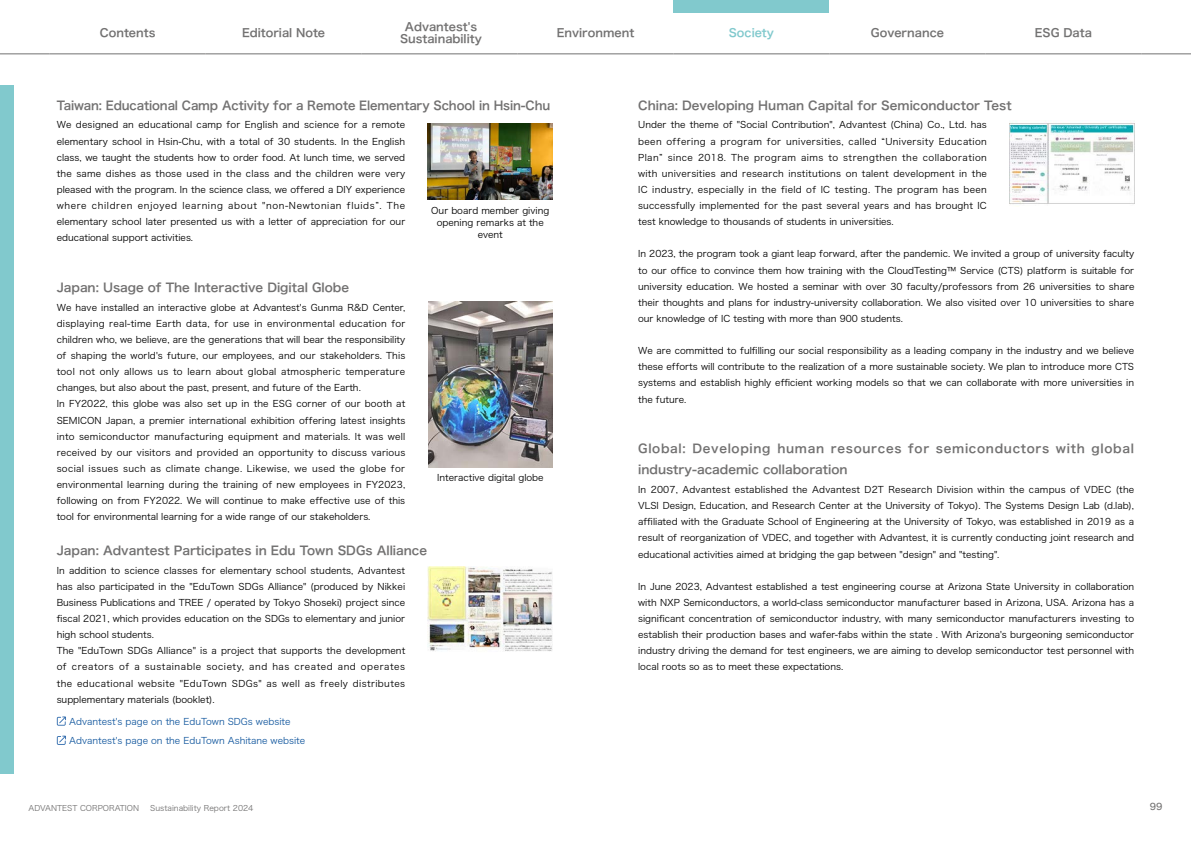
<style>
.page{position:relative;width:1191px;height:842px;background:#fff}
.page>*{position:absolute;margin:0;border:0;box-sizing:border-box;transform-origin:0 0}
.t1{font:12px "Hira Kaku Std W6";color:#727171}
.t2{font:12px/21.1px "Hira Kaku Std W6";letter-spacing:.055em;color:#727171}
.t3{font:11.3px/12px "Hira Kaku Pro N W6";color:#727171;text-align:center}
.t4{font:11.3px "Hira Kaku Pro N W6";color:#81c9cd}
.t5{font:9.2px/16.1px "Hira Kaku Std W3";letter-spacing:.005em;color:#000;text-align:justify}
.t6{font:9.2px/19.2px "Hira Kaku Std W3";color:#15599f}
.t7{font:9.2px "Hira Kaku Std W5";color:#727171}
.t8{font:7.8px "Hira Kaku Std W3";color:#727171}
</style>
<div class="page">
<div style="left:0;top:85px;width:13px;height:689px;background:#81c9cd"></div>
<div style="left:673px;top:0;width:156px;height:12px;background:#81c9cd"></div>
<hr style="left:517px;top:54px;width:156px;height:1px;background:#727171">
<hr style="left:673px;top:54px;width:156px;height:1px;background:#727171">
<hr style="left:829px;top:54px;width:156px;height:1px;background:#727171">
<hr style="left:985px;top:54px;width:156px;height:1px;background:#727171">
<hr style="left:0;top:54px;width:50px;height:1px;background:#727171">
<hr style="left:50px;top:54px;width:156px;height:1px;background:#727171">
<hr style="left:206px;top:54px;width:155px;height:1px;background:#727171">
<hr style="left:361px;top:54px;width:156px;height:1px;background:#727171">
<hr style="left:1141px;top:54px;width:50px;height:1px;background:#727171">
<svg style="left:57px;top:716px;width:9px;height:10px"></svg>
<svg style="left:57px;top:736px;width:9px;height:9px"></svg>
<img style="left:428px;top:123px;width:124px;height:76px">
<img style="left:428px;top:301px;width:124px;height:167px">
<img style="left:428px;top:566px;width:124px;height:85px">
<img style="left:1009px;top:120px;width:125px;height:84px">
<p class="t3" style="left:100px;top:27px;width:57px">Contents</p>
<p class="t3" style="left:242px;top:27px;width:85px">Editorial Note</p>
<p class="t3" style="left:400px;top:21px;width:83px">Advantest's<br>Sustainability</p>
<p class="t3" style="left:557px;top:27px;width:79px">Environment</p>
<p class="t4" style="left:729px;top:23px;width:47px">Society</p>
<p class="t3" style="left:871px;top:27px;width:75px">Governance</p>
<p class="t3" style="left:1034px;top:27px;width:59px">ESG Data</p>
<h1 class="t1" style="left:57px;top:96px;width:495px">Taiwan: Educational Camp Activity for a Remote Elementary School in Hsin-Chu</h1>
<p class="t5" style="left:57px;top:117px;width:350px">We designed an educational camp for English and science for a remote elementary school in Hsin-Chu, with a total of 30 students. In the English class, we taught the students how to order food. At lunch time, we served the same dishes as those used in the class and the children were very pleased with the program. In the science class, we offered a DIY experience where children enjoyed learning about "non-Newtonian fluids”. The elementary school later presented us with a letter of appreciation for our educational support activities.</p>
<h1 class="t1" style="left:57px;top:278px;width:294px">Japan: Usage of The Interactive Digital Globe</h1>
<p class="t5" style="left:57px;top:299px;width:350px;text-align:left">We have installed an interactive globe at Advantest's Gunma R&amp;D Center, displaying real-time Earth data, for use in environmental education for children who, we believe, are the generations that will bear the responsibility of shaping the world's future, our employees, and our stakeholders. This tool not only allows us to learn about global atmospheric temperature changes, but also about the past, present, and future of the Earth.<br>In FY2022, this globe was also set up in the ESG corner of our booth at SEMICON Japan, a premier international exhibition offering latest insights into semiconductor manufacturing equipment and materials. It was well received by our visitors and provided an opportunity to discuss various social issues such as climate change. Likewise, we used the globe for environmental learning during the training of new employees in FY2023, following on from FY2022. We will continue to make effective use of this tool for environmental learning for a wide range of our stakeholders.</p>
<h1 class="t1" style="left:57px;top:541px;width:372px">Japan: Advantest Participates in Edu Town SDGs Alliance</h1>
<p class="t5" style="left:57px;top:562px;width:350px;text-align:left">In addition to science classes for elementary school students, Advantest has also participated in the "EduTown SDGs Alliance" (produced by Nikkei Business Publications and TREE / operated by Tokyo Shoseki) project since fiscal 2021, which provides education on the SDGs to elementary and junior high school students.<br>The "EduTown SDGs Alliance" is a project that supports the development of creators of a sustainable society, and has created and operates the educational website "EduTown SDGs" as well as freely distributes supplementary materials (booklet).</p>
<p class="t6" style="left:69px;top:711px;width:237px">Advantest's page on the EduTown SDGs website<br>Advantest's page on the EduTown Ashitane website</p>
<p class="t5" style="left:431px;top:205px;width:119px;line-height:12.1px;text-align:center">Our board member giving opening remarks at the event</p>
<p class="t5" style="left:437px;top:469px;width:108px">Interactive digital globe</p>
<h1 class="t1" style="left:638px;top:96px;width:375px">China: Developing Human Capital for Semiconductor Test</h1>
<p class="t5" style="left:638px;top:117px;width:350px">Under the theme of "Social Contribution", Advantest (China) Co., Ltd. has been offering a program for universities, called “University Education Plan” since 2018. The program aims to strengthen the collaboration with universities and research institutions on talent development in the IC industry, especially in the field of IC testing. The program has been successfully implemented for the past several years and has brought IC test knowledge to thousands of students in universities.</p>
<p class="t5" style="left:638px;top:246px;width:498px">In 2023, the program took a giant leap forward, after the pandemic. We invited a group of university faculty to our office to convince them how training with the CloudTesting™ Service (CTS) platform is suitable for university education. We hosted a seminar with over 30 faculty/professors from 26 universities to share their thoughts and plans for industry-university collaboration. We also visited over 10 universities to share our knowledge of IC testing with more than 900 students.</p>
<p class="t5" style="left:638px;top:342px;width:497px">We are committed to fulfilling our social responsibility as a leading company in the industry and we believe these efforts will contribute to the realization of a more sustainable society. We plan to introduce more CTS systems and establish highly efficient working models so that we can collaborate with more universities in the future.</p>
<h1 class="t2" style="left:638px;top:439px;width:497px">Global: Developing human resources for semiconductors with global industry-academic collaboration</h1>
<p class="t5" style="left:638px;top:481px;width:497px">In 2007, Advantest established the Advantest D2T Research Division within the campus of VDEC (the VLSI Design, Education, and Research Center at the University of Tokyo). The Systems Design Lab (d.lab), affiliated with the Graduate School of Engineering at the University of Tokyo, was established in 2019 as a result of reorganization of VDEC, and together with Advantest, it is currently conducting joint research and educational activities aimed at bridging the gap between "design" and "testing".</p>
<p class="t5" style="left:638px;top:578px;width:497px">In June 2023, Advantest established a test engineering course at Arizona State University in collaboration with NXP Semiconductors, a world-class semiconductor manufacturer based in Arizona, USA. Arizona has a significant concentration of semiconductor industry, with many semiconductor manufacturers investing to establish their production bases and wafer-fabs within the state . With Arizona's burgeoning semiconductor industry driving the demand for test engineers, we are aiming to develop semiconductor test personnel with local roots so as to meet these expectations.</p>
<p class="t8" style="left:28px;top:802px;width:112px">ADVANTEST CORPORATION</p>
<p class="t8" style="left:150px;top:802px;width:105px">Sustainability Report 2024</p>
<p class="t7" style="left:1149px;top:800px;width:14px">99</p>
</div>
